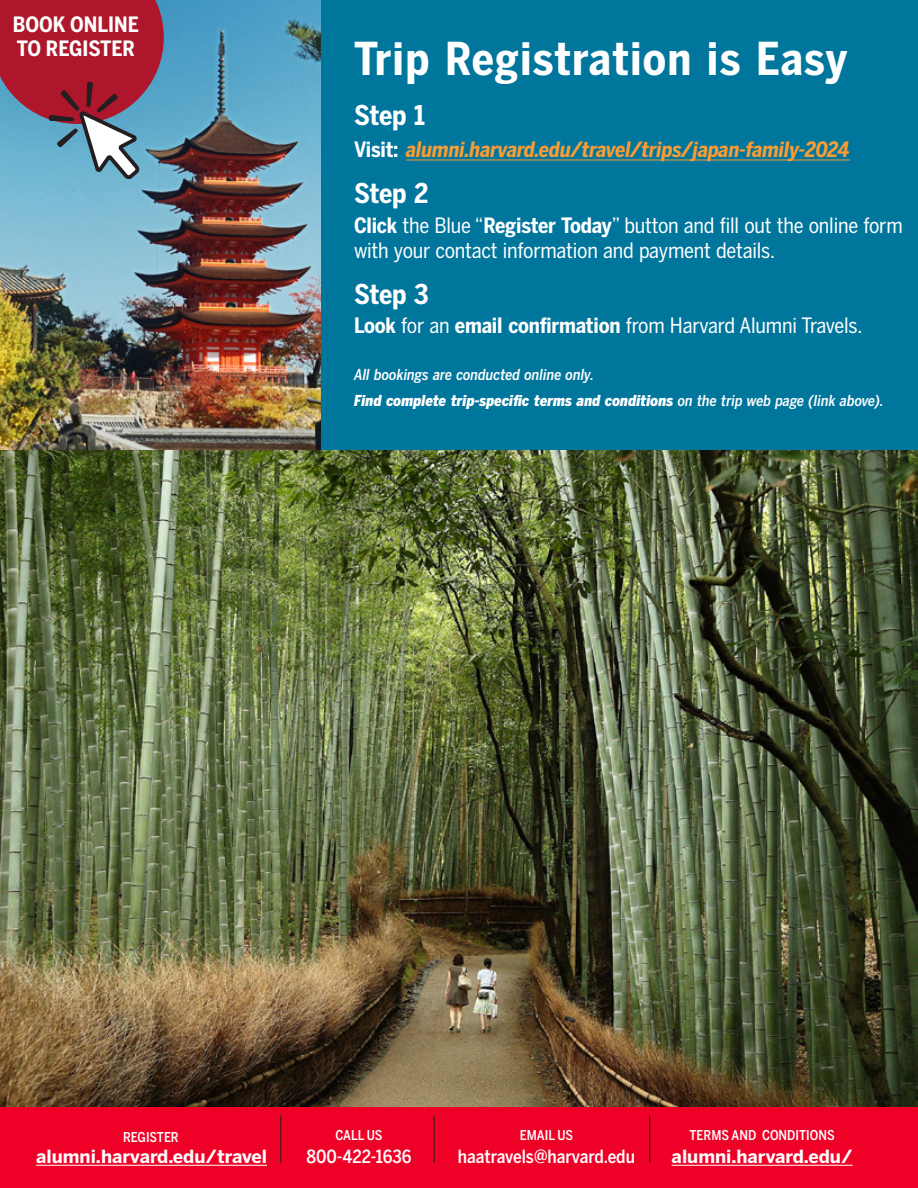
<style>
.page{position:relative;width:918px;height:1188px;background:#fff}
.page>*{position:absolute;margin:0;border:0;box-sizing:border-box;transform-origin:0 0}
.t1{font:700 45px "Benton Sans Cond";letter-spacing:.025em;color:#fff}
.t2{font:700 27px "Benton Sans Cond";letter-spacing:-.01em;color:#fff}
.t3{font:21px/25.2px "Benton Sans Cond";letter-spacing:-.01em;color:#fff}
.t4{font:italic 700 21px "Benton Sans Cond";letter-spacing:-.01em;color:#f89d35}
.t5{font:700 21px/24px "Benton Sans Cond";color:#fff}
.t6{font:700 18px "Benton Sans";color:#fff}
.t7{font:500 18px "Benton Sans Cond";color:#fff}
.t8{font:italic 500 15px/26.2px "Benton Sans Cond";color:#fff}
.t9{font:500 13.5px "Benton Sans Cond";color:#fff}
.s1{font-style:normal;color:#fff}
.s2{font-weight:700}
.s3{font-weight:900}
</style>
<div class="page">
<div style="left:0;top:1107px;width:918px;height:81px;background:#ef0027"></div>
<hr style="left:36px;top:1165px;width:231px;height:1px;background:#fff">
<hr style="left:281px;top:1115px;width:1px;height:48px;background:#231f20">
<hr style="left:434px;top:1115px;width:1px;height:48px;background:#231f20">
<hr style="left:672px;top:1165px;width:181px;height:1px;background:#fff">
<hr style="left:650px;top:1115px;width:1px;height:48px;background:#231f20">
<div style="left:0;top:0;width:918px;height:450px;background:#00769d"></div>
<hr style="left:406px;top:160px;width:444px;height:1px;background:#f89d35">
<img style="left:0;top:0;width:321px;height:450px">
<svg style="left:0;top:0;width:164px;height:183px;background:#91556b"></svg>
<img style="left:0;top:450px;width:918px;height:657px">
<p class="t5" style="left:13px;top:12px;width:128px">BOOK ONLINE<br>TO REGISTER</p>
<h1 class="t1" style="left:354px;top:32px;width:495px">Trip Registration is Easy</h1>
<p class="t2" style="left:354px;top:100px;width:73px">Step 1</p>
<p class="t4" style="left:354px;top:137px;width:497px"><span class="s1">Visit:</span> alumni.harvard.edu/travel/trips/japan-family-2024</p>
<p class="t2" style="left:354px;top:177px;width:76px">Step 2</p>
<p class="t3" style="left:354px;top:212px;width:550px"><span class="s2">Click</span> the Blue “<span class="s2">Register Today</span>” button and fill out the online form with your contact information and payment details.</p>
<p class="t2" style="left:354px;top:278px;width:76px">Step 3</p>
<p class="t3" style="left:354px;top:313px;width:510px"><span class="s2">Look</span> for an <span class="s2">email confirmation</span> from Harvard Alumni Travels.</p>
<p class="t8" style="left:354px;top:361px;width:531px">All bookings are conducted online only.<br><span class="s3">Find complete trip-specific terms and conditions</span> on the trip web page (link above).</p>
<p class="t9" style="left:123px;top:1129px;width:57px">REGISTER</p>
<p class="t9" style="left:335px;top:1127px;width:49px">CALL US</p>
<p class="t9" style="left:520px;top:1127px;width:55px">EMAIL US</p>
<p class="t6" style="left:36px;top:1146px;width:232px">alumni.harvard.edu/travel</p>
<p class="t7" style="left:306px;top:1146px;width:107px">800-422-1636</p>
<p class="t7" style="left:458px;top:1146px;width:179px">haatravels@harvard.edu</p>
<p class="t9" style="left:689px;top:1127px;width:147px">TERMS AND CONDITIONS</p>
<p class="t6" style="left:672px;top:1146px;width:182px">alumni.harvard.edu/</p>
</div>
